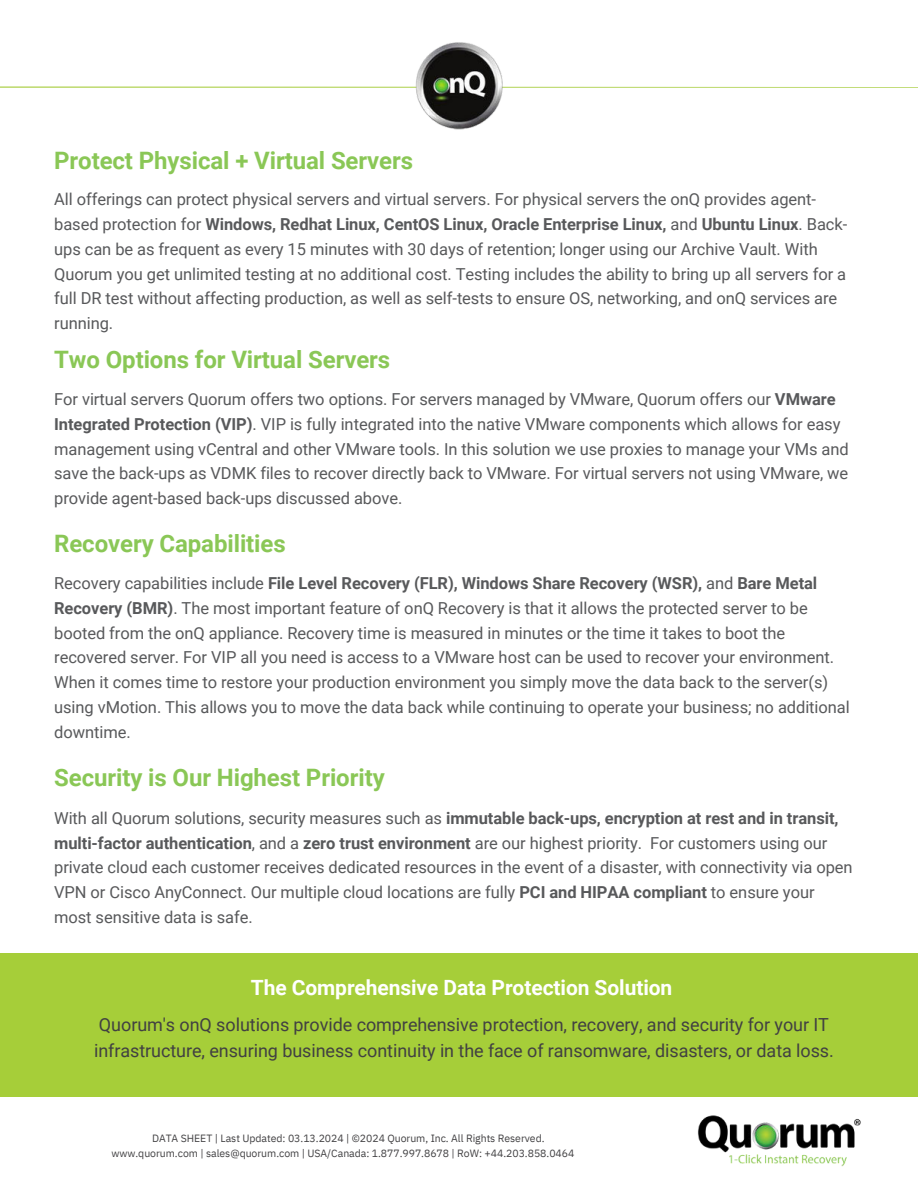
<style>
.page{position:relative;width:918px;height:1188px;background:#fff}
.page>*{position:absolute;margin:0;border:0;box-sizing:border-box;transform-origin:0 0}
.t1{font:700 24px "Roboto";letter-spacing:-.005em;color:#8ac756}
.t2{font:700 21px "Roboto";letter-spacing:-.005em;color:#fff}
.t3{font:18px/25.8px "Roboto";letter-spacing:-.005em;color:#414042}
.t4{font:16.5px/24.8px "Roboto";letter-spacing:-.005em;color:#58595b}
.t5{font:10.5px/15.8px "IBM Plex Sans";letter-spacing:-.005em;color:#414042}
.s1{font-weight:700}
</style>
<div class="page">
<svg style="left:0;top:86px;width:918px;height:2px;background:#d6e7a5"></svg>
<div style="left:0;top:953px;width:918px;height:143px;background:#a6ce39"></div>
<img style="left:697px;top:1115px;width:164px;height:52px">
<img style="left:410px;top:42px;width:98px;height:88px">
<h1 class="t1" style="left:54px;top:144px;width:360px">Protect Physical + Virtual Servers</h1>
<p class="t4" style="left:54px;top:186px;width:795px">All offerings can protect physical servers and virtual servers. For physical servers the onQ provides agent&shy;based protection for <span class="s1">Windows, Redhat Linux, CentOS Linux, Oracle Enterprise Linux,</span> and <span class="s1">Ubuntu Linux</span>. Back&shy;ups can be as frequent as every 15 minutes with 30 days of retention; longer using our Archive Vault. With Quorum you get unlimited testing at no additional cost. Testing includes the ability to bring up all servers for a full DR test without affecting production, as well as self-tests to ensure OS, networking, and onQ services are running.</p>
<h1 class="t1" style="left:54px;top:342px;width:338px">Two Options for Virtual Servers</h1>
<p class="t4" style="left:54px;top:386px;width:796px">For virtual servers Quorum offers two options. For servers managed by VMware, Quorum offers our <span class="s1">VMware Integrated Protection (VIP)</span>. VIP is fully integrated into the native VMware components which allows for easy management using vCentral and other VMware tools. In this solution we use proxies to manage your VMs and save the back-ups as VDMK files to recover directly back to VMware. For virtual servers not using VMware, we provide agent-based back-ups discussed above.</p>
<h1 class="t1" style="left:54px;top:526px;width:233px">Recovery Capabilities</h1>
<p class="t4" style="left:54px;top:570px;width:797px">Recovery capabilities include <span class="s1">File Level Recovery (FLR), Windows Share Recovery (WSR),</span> and <span class="s1">Bare Metal Recovery (BMR)</span>. The most important feature of onQ Recovery is that it allows the protected server to be booted from the onQ appliance. Recovery time is measured in minutes or the time it takes to boot the recovered server. For VIP all you need is access to a VMware host can be used to recover your environment.<br>When it comes time to restore your production environment you simply move the data back to the server(s) using vMotion. This allows you to move the data back while continuing to operate your business; no additional downtime.</p>
<h1 class="t1" style="left:54px;top:761px;width:332px">Security is Our Highest Priority</h1>
<p class="t4" style="left:54px;top:805px;width:800px">With all Quorum solutions, security measures such as <span class="s1">immutable back-ups, encryption at rest and in transit, multi-factor authentication</span>, and a <span class="s1">zero trust environment</span> are our highest priority. For customers using our private cloud each customer receives dedicated resources in the event of a disaster, with connectivity via open VPN or Cisco AnyConnect. Our multiple cloud locations are fully <span class="s1">PCI and HIPAA compliant</span> to ensure your most sensitive data is safe.</p>
<p class="t2" style="left:251px;top:972px;width:423px">The Comprehensive Data Protection Solution</p>
<p class="t3" style="left:94px;top:1011px;width:741px">Quorum's onQ solutions provide comprehensive protection, recovery, and security for your IT infrastructure, ensuring business continuity in the face of ransomware, disasters, or data loss.</p>
<p class="t5" style="left:111px;top:1129px;width:465px;text-indent:41px">DATA SHEET | Last Updated: 03.13.2024 | ©2024 Quorum, Inc. All Rights Reserved. www.quorum.com | sales@quorum.com | USA/Canada: 1.877.997.8678 | RoW: +44.203.858.0464</p>
</div>
